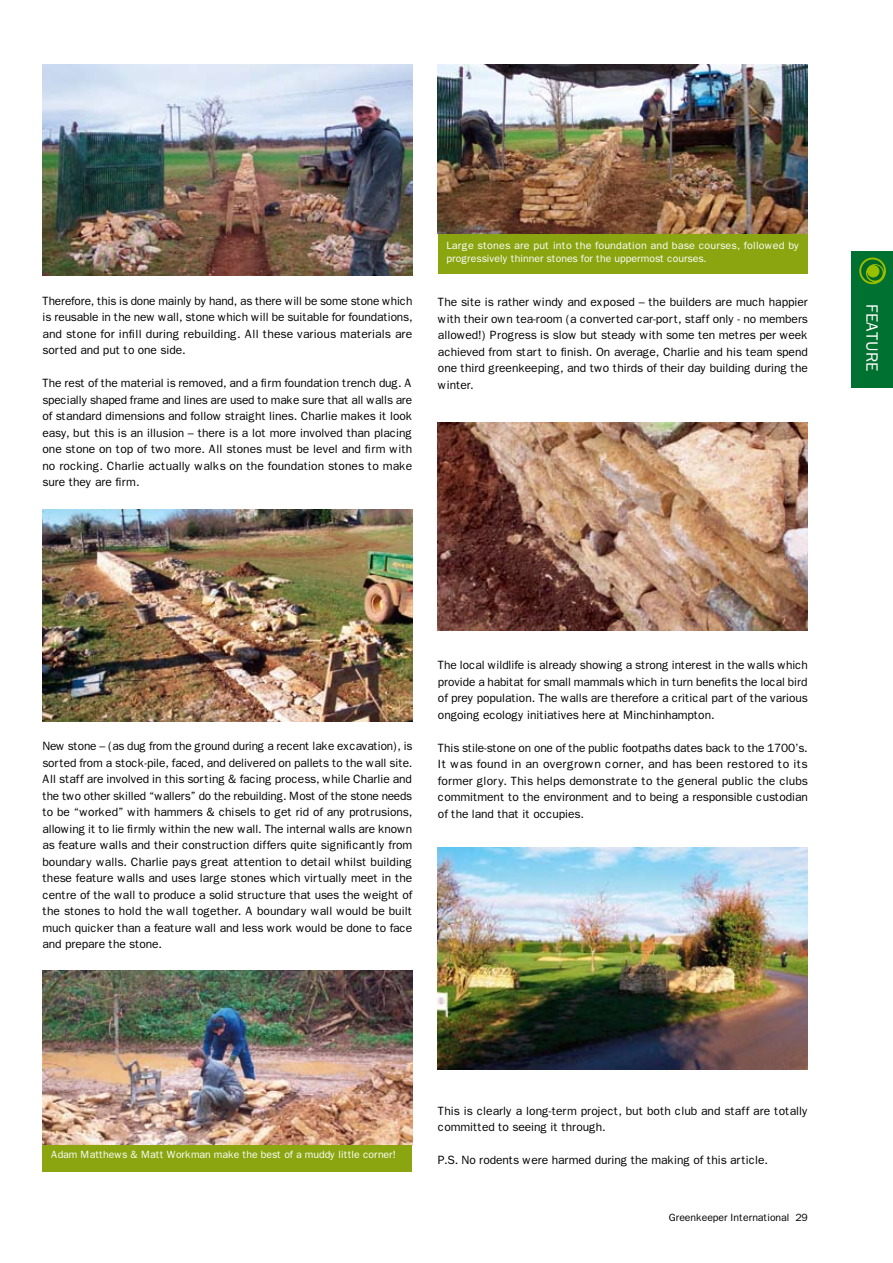
<style>
.page{position:relative;width:893px;height:1263px;background:#fff}
.page>*{position:absolute;margin:0;border:0;box-sizing:border-box;transform-origin:0 0}
.t1{font:16.5px "Franklin Gothic";letter-spacing:-.005em;color:#fff}
.t2{font:12px/16.5px "Franklin Gothic";letter-spacing:-.01em;color:#000;text-align:justify}
.t3{font:10.5px/13.5px "Franklin Gothic";letter-spacing:-.005em;color:#fff}
.t4{font:10.5px "Franklin Gothic";letter-spacing:-.01em;color:#000}
</style>
<div class="page">
<div style="left:852px;top:252px;width:41px;height:136px;background:#007130"></div>
<svg style="left:859px;top:258px;width:27px;height:26px"></svg>
<svg style="left:861px;top:259px;width:23px;height:23px"></svg>
<div style="left:438px;top:232px;width:370px;height:41px;background:#8aa510"></div>
<div style="left:43px;top:1142px;width:369px;height:29px;background:#8aa510"></div>
<img style="left:43px;top:971px;width:369px;height:173px">
<img style="left:43px;top:65px;width:369px;height:210px">
<img style="left:43px;top:509px;width:369px;height:212px">
<img style="left:438px;top:65px;width:370px;height:168px">
<img style="left:438px;top:423px;width:370px;height:208px">
<img style="left:438px;top:847px;width:370px;height:223px">
<p class="t2" style="left:43px;top:293px;width:372px">Therefore, this is done mainly by hand, as there will be some stone which is reusable in the new wall, stone which will be suitable for foundations, and stone for infill during rebuilding. All these various materials are sorted and put to one side.</p>
<p class="t2" style="left:43px;top:375px;width:371px">The rest of the material is removed, and a firm foundation trench dug. A specially shaped frame and lines are used to make sure that all walls are of standard dimensions and follow straight lines. Charlie makes it look easy, but this is an illusion – there is a lot more involved than placing one stone on top of two more. All stones must be level and firm with no rocking. Charlie actually walks on the foundation stones to make sure they are firm.</p>
<p class="t3" style="left:446px;top:238px;width:354px">Large stones are put into the foundation and base courses, followed by progressively thinner stones for the uppermost courses.</p>
<p class="t2" style="left:438px;top:294px;width:372px">The site is rather windy and exposed – the builders are much happier with their own tea-room (a converted car-port, staff only - no members allowed!) Progress is slow but steady with some ten metres per week achieved from start to finish. On average, Charlie and his team spend one third greenkeeping, and two thirds of their day building during the winter.</p>
<h1 class="t1" style="left:881px;top:304px;width:69px;rotate:90deg">FEATURE</h1>
<p class="t2" style="left:43px;top:738px;width:372px">New stone – (as dug from the ground during a recent lake excavation), is sorted from a stock-pile, faced, and delivered on pallets to the wall site.<br>All staff are involved in this sorting &amp; facing process, while Charlie and the two other skilled “wallers” do the rebuilding. Most of the stone needs to be “worked” with hammers &amp; chisels to get rid of any protrusions, allowing it to lie firmly within the new wall. The internal walls are known as feature walls and their construction differs quite significantly from boundary walls. Charlie pays great attention to detail whilst building these feature walls and uses large stones which virtually meet in the centre of the wall to produce a solid structure that uses the weight of the stones to hold the wall together. A boundary wall would be built much quicker than a feature wall and less work would be done to face and prepare the stone.</p>
<p class="t2" style="left:438px;top:657px;width:372px">The local wildlife is already showing a strong interest in the walls which provide a habitat for small mammals which in turn benefits the local bird of prey population. The walls are therefore a critical part of the various ongoing ecology initiatives here at Minchinhampton.</p>
<p class="t2" style="left:438px;top:739px;width:372px">This stile-stone on one of the public footpaths dates back to the 1700’s.<br>It was found in an overgrown corner, and has been restored to its former glory. This helps demonstrate to the general public the clubs commitment to the environment and to being a responsible custodian of the land that it occupies.</p>
<p class="t3" style="left:51px;top:1148px;width:347px">Adam Matthews &amp; Matt Workman make the best of a muddy little corner!</p>
<p class="t2" style="left:438px;top:1102px;width:372px">This is clearly a long-term project, but both club and staff are totally committed to seeing it through.</p>
<p class="t2" style="left:438px;top:1152px;width:332px">P.S. No rodents were harmed during the making of this article.</p>
<p class="t4" style="left:669px;top:1212px;width:140px">Greenkeeper International 29</p>
</div>
